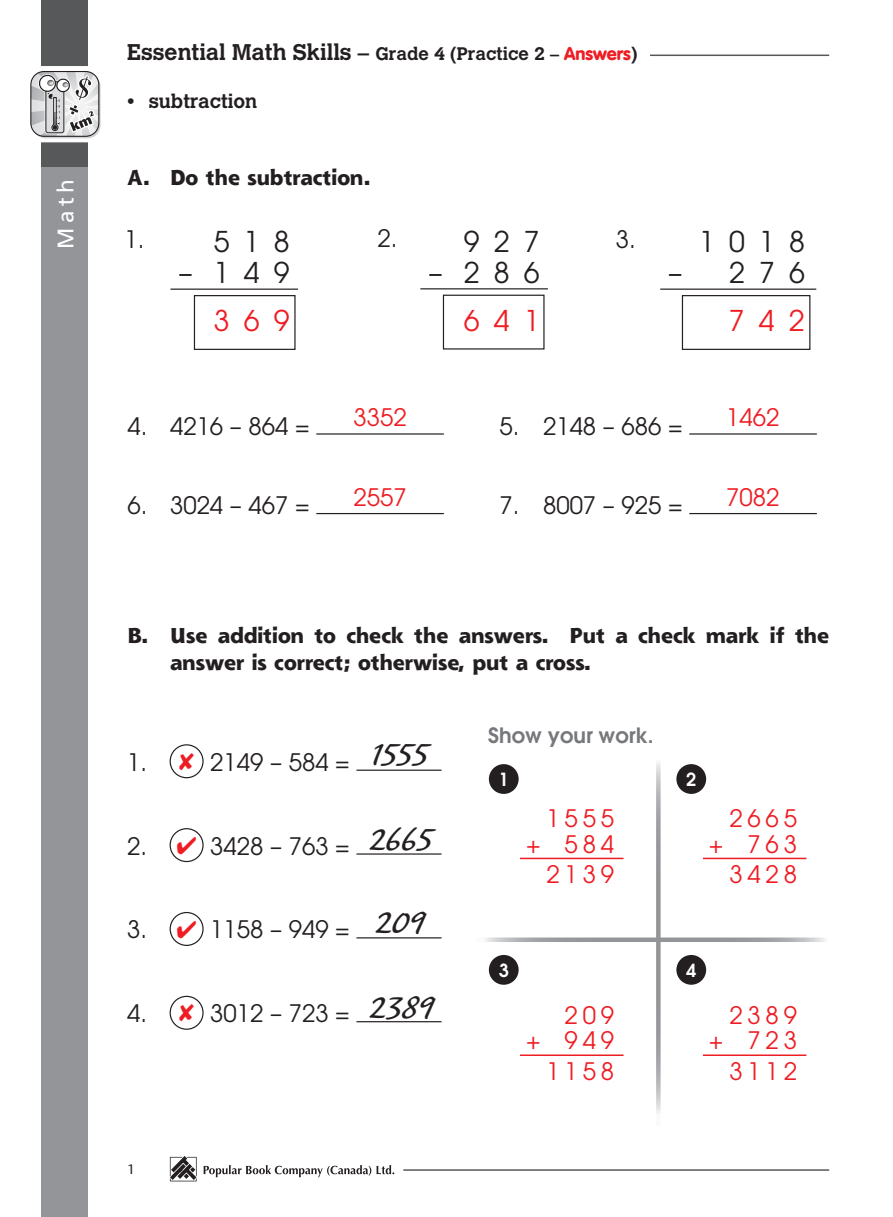
<style>
.page{position:relative;width:893px;height:1217px;background:#fff}
.page>*{position:absolute;margin:0;border:0;box-sizing:border-box;transform-origin:0 0}
.t1{font:45px/84px "Caliban";color:#231f20}
.t2{font:28.5px/31.5px "Avant Garde";letter-spacing:.5em;color:#231f20}
.t3{font:28.5px "Avant Garde";letter-spacing:.5em;color:#ee1d23}
.t4{font:24px "Avant Garde";color:#231f20}
.t5{font:24px/25.5px "Avant Garde";letter-spacing:.2em;color:#ee1d23;text-align:right}
.t6{font:700 22.5px "Calvert";color:#231f20}
.t7{font:22.5px "Frutiger";color:#fff}
.t8{font:800 21px/27px "Shannon";color:#231f20}
.t9{font:600 21px "Avant Garde";color:#76787b}
.t10{font:700 19.5px "Calvert";color:#231f20}
.t11{font:600 18px "Avant Garde";color:#fff}
.t12{font:13.5px "Stone Sans";color:#231f20}
.s1{font-size:18px}
.s2{font-family:"VAG Rounded";font-weight:900;font-size:18px;color:#ee1d23}
</style>
<div class="page">
<div style="left:42px;top:131px;width:46px;height:1085px;background:#939598"></div>
<div style="left:42px;top:0;width:46px;height:167px;background:#57585a"></div>
<div style="left:25px;top:66px;width:80px;height:76px;background:#fff;border-radius:13px"></div>
<svg style="left:33px;top:74px;width:68px;height:64px"></svg>
<div style="left:30px;top:71px;width:69px;height:66px;border:1px solid #231f20;border-radius:13px"></div>
<svg style="left:31px;top:71px;width:68px;height:65px"></svg>
<hr style="left:128px;top:55px;width:701px;height:1px;background:#57585a">
<div style="left:120px;top:33px;width:530px;height:38px;background:#fff"></div>
<hr style="left:403px;top:1168px;width:426px;height:2px;background:#57585a">
<svg style="left:170px;top:1156px;width:27px;height:25px"></svg>
<svg style="left:204px;top:1165px;width:190px;height:11px"></svg>
<hr style="left:170px;top:288px;width:128px;height:2px;background:#231f20">
<div style="left:194px;top:295px;width:102px;height:55px;border:1px solid #231f20"></div>
<hr style="left:420px;top:288px;width:128px;height:1px;background:#231f20">
<div style="left:443px;top:294px;width:102px;height:55px;border:1px solid #231f20"></div>
<hr style="left:660px;top:288px;width:156px;height:2px;background:#231f20">
<div style="left:682px;top:295px;width:128px;height:55px;border:1px solid #231f20"></div>
<hr style="left:316px;top:433px;width:128px;height:1px;background:#231f20">
<hr style="left:689px;top:433px;width:128px;height:1px;background:#231f20">
<hr style="left:316px;top:513px;width:128px;height:1px;background:#231f20">
<hr style="left:689px;top:513px;width:128px;height:1px;background:#231f20">
<svg style="left:656px;top:763px;width:5px;height:350px;background:#abadaf"></svg>
<svg style="left:485px;top:937px;width:340px;height:4px"></svg>
<div style="left:489px;top:764px;width:30px;height:29px;background:#231f20;border-radius:50%"></div>
<div style="left:676px;top:764px;width:30px;height:29px;background:#231f20;border-radius:50%"></div>
<div style="left:489px;top:954px;width:30px;height:30px;background:#231f20;border-radius:50%"></div>
<div style="left:676px;top:954px;width:30px;height:30px;background:#231f20;border-radius:50%"></div>
<div style="left:170px;top:744px;width:34px;height:34px;border:1px solid #231f20;border-radius:50%"></div>
<hr style="left:356px;top:769px;width:85px;height:1px;background:#231f20">
<svg style="left:170px;top:828px;width:33px;height:33px"></svg>
<div style="left:170px;top:827px;width:34px;height:34px;border:1px solid #231f20;border-radius:50%"></div>
<hr style="left:356px;top:853px;width:85px;height:1px;background:#231f20">
<svg style="left:170px;top:912px;width:33px;height:33px"></svg>
<div style="left:170px;top:911px;width:34px;height:34px;border:1px solid #231f20;border-radius:50%"></div>
<hr style="left:356px;top:937px;width:85px;height:1px;background:#231f20">
<div style="left:170px;top:995px;width:34px;height:34px;border:1px solid #231f20;border-radius:50%"></div>
<hr style="left:356px;top:1020px;width:85px;height:2px;background:#231f20">
<hr style="left:520px;top:857px;width:103px;height:2px;background:#ee1d23">
<hr style="left:520px;top:1054px;width:103px;height:1px;background:#ee1d23">
<hr style="left:703px;top:857px;width:103px;height:2px;background:#ee1d23">
<hr style="left:703px;top:1054px;width:103px;height:1px;background:#ee1d23">
<svg style="left:177px;top:836px;width:19px;height:17px"></svg>
<svg style="left:177px;top:920px;width:19px;height:17px"></svg>
<p class="t7" style="left:52px;top:248px;width:71px;rotate:-90deg">Math</p>
<p class="t6" style="left:127px;top:37px;width:512px">Essential Math Skills – <span class="s1">Grade 4 (Practice 2 –</span> <span class="s2">Answers</span><span class="s1">)</span></p>
<p class="t10" style="left:128px;top:89px;width:131px">• subtraction</p>
<p class="t8" style="left:128px;top:164px;width:245px">A. Do the subtraction.</p>
<p class="t4" style="left:125px;top:225px;width:21px">1.</p>
<h2 class="t2" style="left:179px;top:257px;width:16px">–</h2>
<h2 class="t2" style="left:214px;top:225px;width:77px">518<br>149</h2>
<p class="t4" style="left:377px;top:224px;width:21px">2.</p>
<h2 class="t2" style="left:428px;top:256px;width:16px">–</h2>
<h2 class="t2" style="left:464px;top:225px;width:77px">927<br>286</h2>
<p class="t4" style="left:616px;top:225px;width:21px">3.</p>
<h2 class="t2" style="left:668px;top:257px;width:16px">–</h2>
<h2 class="t2" style="left:699px;top:225px;width:107px;text-align:right">1018<br>276</h2>
<h2 class="t3" style="left:214px;top:304px;width:77px">369</h2>
<h2 class="t3" style="left:464px;top:304px;width:77px">641</h2>
<h2 class="t3" style="left:729px;top:304px;width:77px">742</h2>
<p class="t5" style="left:354px;top:404px;width:55px">3352</p>
<p class="t4" style="left:128px;top:411px;width:184px">4. 4216 – 864 =</p>
<p class="t4" style="left:500px;top:411px;width:185px">5. 2148 – 686 =</p>
<p class="t5" style="left:354px;top:484px;width:55px">2557</p>
<p class="t4" style="left:128px;top:491px;width:184px">6. 3024 – 467 =</p>
<p class="t4" style="left:500px;top:491px;width:185px">7. 8007 – 925 =</p>
<p class="t5" style="left:726px;top:404px;width:55px">1462</p>
<p class="t5" style="left:726px;top:484px;width:55px">7082</p>
<p class="t8" style="left:170px;top:621px;width:661px;text-indent:-43px">B. Use addition to check the answers. Put a check mark if the answer is correct; otherwise, put a cross.</p>
<p class="t4" style="left:127px;top:747px;width:21px">1.</p>
<p class="t4" style="left:210px;top:747px;width:141px">2149 – 584 =</p>
<p class="t4" style="left:127px;top:831px;width:21px">2.</p>
<p class="t4" style="left:210px;top:831px;width:141px">3428 – 763 =</p>
<p class="t4" style="left:127px;top:915px;width:21px">3.</p>
<p class="t4" style="left:210px;top:915px;width:141px">1158 – 949 =</p>
<p class="t4" style="left:127px;top:999px;width:21px">4.</p>
<p class="t4" style="left:210px;top:999px;width:141px">3012 – 723 =</p>
<h1 class="t1" style="left:369px;top:713px;width:66px">1555<br>2665<br>209<br>2389</h1>
<p class="t12" style="left:128px;top:1161px;width:9px">1</p>
<p class="t9" style="left:488px;top:721px;width:167px">Show your work.</p>
<p class="t11" style="left:499px;top:767px;width:12px">1</p>
<p class="t11" style="left:686px;top:767px;width:12px">2</p>
<p class="t5" style="left:526px;top:805px;width:90px">1555 + 584</p>
<p class="t5" style="left:547px;top:861px;width:69px">2139</p>
<p class="t5" style="left:709px;top:805px;width:90px">2665 + 763</p>
<p class="t5" style="left:729px;top:861px;width:69px">3428</p>
<p class="t11" style="left:499px;top:957px;width:12px">3</p>
<p class="t11" style="left:686px;top:957px;width:12px">4</p>
<p class="t5" style="left:526px;top:1002px;width:90px">209<br>+ 949</p>
<p class="t5" style="left:547px;top:1057px;width:69px">1158</p>
<p class="t5" style="left:709px;top:1002px;width:90px">2389 + 723</p>
<p class="t5" style="left:729px;top:1057px;width:69px">3112</p>
</div>
